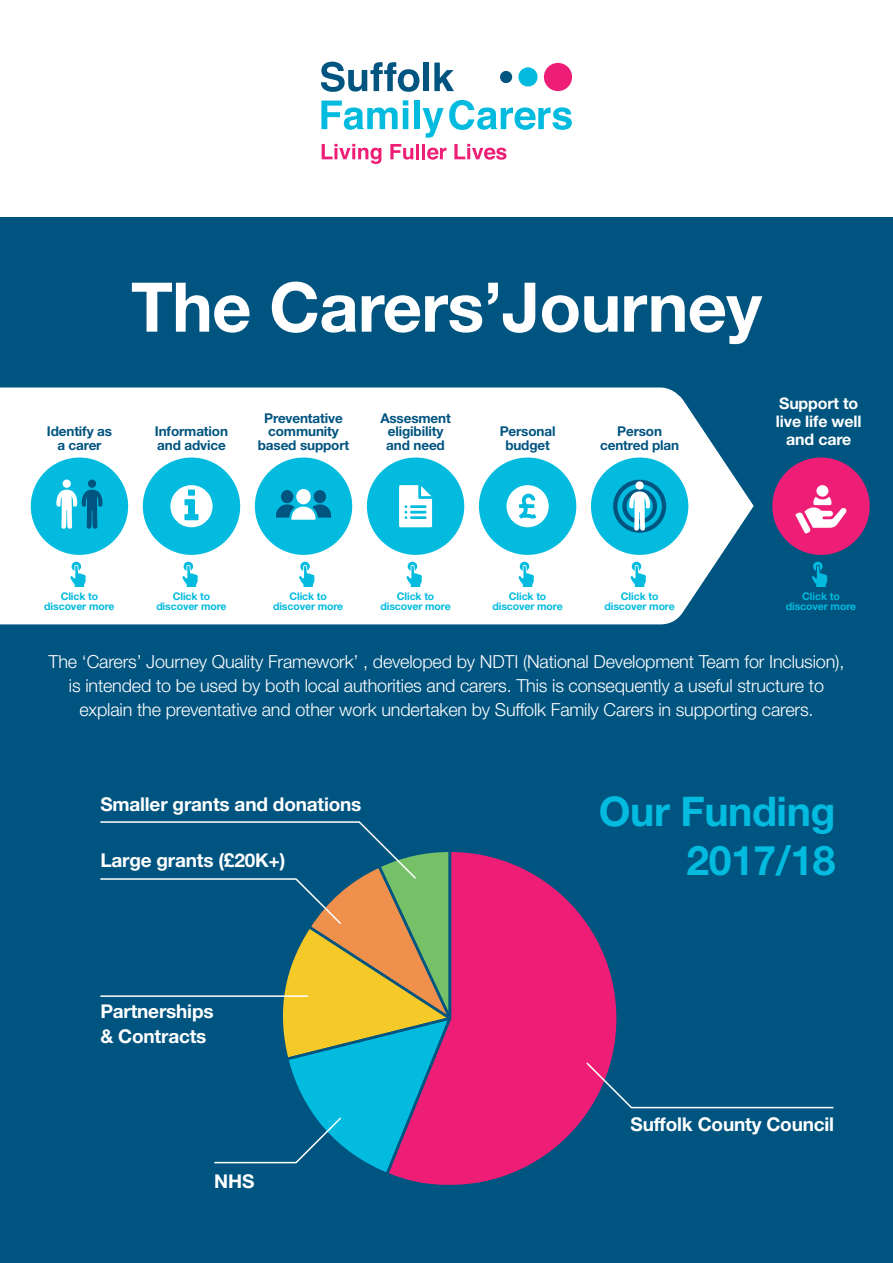
<style>
.page{position:relative;width:893px;height:1263px;background:#fff}
.page>*{position:absolute;margin:0;border:0;box-sizing:border-box;transform-origin:0 0}
.t1{font:700 68.55px "Helvetica Neue LT Std";letter-spacing:-.01em;color:#fff}
.t2{font:700 40.95px/49.1px "Helvetica Neue LT Std";letter-spacing:-.01em;color:#02bbdf;text-align:right}
.t3{font:700 19.05px/25.8px "Helvetica Neue LT Std";letter-spacing:-.01em;color:#fff}
.t4{font:300 18px/24px "Helvetica Neue LT Std";letter-spacing:-.01em;color:#fff;text-align:center}
.t5{font:700 15.9px/18px "Helvetica Neue LT Std";letter-spacing:-.01em;color:#fff;text-align:center}
.t6{font:700 13.5px/13.5px "Helvetica Neue LT Std";letter-spacing:-.01em;color:#005480;text-align:center}
.t7{font:700 10.5px/10.5px "Helvetica Neue LT Std";letter-spacing:-.01em;color:#02bbdf;text-align:center}
</style>
<div class="page">
<div style="left:0;top:218px;width:893px;height:1045px;background:#005480"></div>
<svg style="left:321px;top:62px;width:98px;height:30px"></svg>
<div style="left:423px;top:62px;width:6px;height:29px;background:#005480"></div>
<svg style="left:434px;top:63px;width:20px;height:28px"></svg>
<svg style="left:321px;top:100px;width:87px;height:30px"></svg>
<div style="left:414px;top:101px;width:5px;height:28px;background:#02bbdf"></div>
<svg style="left:423px;top:100px;width:149px;height:38px"></svg>
<div style="left:500px;top:71px;width:12px;height:12px;background:#005480;border-radius:50%"></div>
<div style="left:518px;top:67px;width:20px;height:20px;background:#02bbdf;border-radius:50%"></div>
<div style="left:544px;top:63px;width:28px;height:28px;background:#ee1e76;border-radius:50%"></div>
<svg style="left:322px;top:144px;width:59px;height:20px"></svg>
<svg style="left:390px;top:144px;width:23px;height:16px"></svg>
<hr style="left:416px;top:144px;width:3px;height:15px;background:#ee1e76">
<hr style="left:422px;top:144px;width:3px;height:15px;background:#ee1e76">
<svg style="left:427px;top:148px;width:19px;height:12px"></svg>
<svg style="left:454px;top:144px;width:52px;height:16px"></svg>
<svg style="left:0;top:387px;width:754px;height:237px;background:#ebf1f5"></svg>
<div style="left:31px;top:457px;width:97px;height:98px;background:#02bbdf;border-radius:50%"></div>
<div style="left:143px;top:457px;width:97px;height:98px;background:#02bbdf;border-radius:50%"></div>
<div style="left:255px;top:457px;width:97px;height:98px;background:#02bbdf;border-radius:50%"></div>
<div style="left:367px;top:457px;width:97px;height:98px;background:#02bbdf;border-radius:50%"></div>
<div style="left:479px;top:457px;width:97px;height:98px;background:#02bbdf;border-radius:50%"></div>
<div style="left:591px;top:457px;width:97px;height:98px;background:#02bbdf;border-radius:50%"></div>
<div style="left:772px;top:457px;width:98px;height:98px;background:#ee1e76;border-radius:50%"></div>
<div style="left:63px;top:479px;width:8px;height:9px;background:#fff;border-radius:50%"></div>
<div style="left:88px;top:479px;width:8px;height:9px;background:#005480;border-radius:50%"></div>
<svg style="left:56px;top:490px;width:47px;height:39px"></svg>
<svg style="left:170px;top:485px;width:43px;height:42px"></svg>
<svg style="left:399px;top:485px;width:33px;height:42px"></svg>
<svg style="left:506px;top:485px;width:43px;height:42px"></svg>
<div style="left:816px;top:485px;width:12px;height:12px;background:#fff;border-radius:50%"></div>
<svg style="left:795px;top:497px;width:52px;height:37px"></svg>
<svg style="left:276px;top:490px;width:55px;height:30px"></svg>
<div style="left:613px;top:480px;width:53px;height:53px;border:4px solid #005480;border-radius:50%"></div>
<div style="left:622px;top:489px;width:35px;height:35px;border:4px solid #005480;border-radius:50%"></div>
<div style="left:635px;top:481px;width:9px;height:9px;background:#fff;border-radius:50%"></div>
<svg style="left:629px;top:491px;width:22px;height:40px"></svg>
<svg style="left:70px;top:562px;width:16px;height:25px"></svg>
<svg style="left:182px;top:562px;width:16px;height:25px"></svg>
<svg style="left:299px;top:562px;width:15px;height:25px"></svg>
<svg style="left:406px;top:562px;width:16px;height:25px"></svg>
<svg style="left:518px;top:562px;width:16px;height:25px"></svg>
<svg style="left:630px;top:562px;width:16px;height:25px"></svg>
<svg style="left:399px;top:852px;width:218px;height:333px"></svg>
<svg style="left:585px;top:1061px;width:249px;height:48px"></svg>
<svg style="left:100px;top:821px;width:354px;height:356px"></svg>
<svg style="left:812px;top:562px;width:15px;height:25px"></svg>
<p class="t1" style="left:131px;top:265px;width:632px">The Carers’Journey</p>
<p class="t6" style="left:47px;top:424px;width:67px">Identify as a carer</p>
<p class="t6" style="left:155px;top:424px;width:75px;text-align:left">Information and advice</p>
<p class="t6" style="left:258px;top:411px;width:93px">Preventative community based support</p>
<p class="t6" style="left:380px;top:411px;width:72px">Assesment eligibility and need</p>
<p class="t6" style="left:500px;top:424px;width:57px">Personal budget</p>
<p class="t6" style="left:600px;top:424px;width:81px">Person centred plan</p>
<p class="t5" style="left:776px;top:394px;width:87px">Support to live life well and care</p>
<p class="t7" style="left:44px;top:590px;width:72px">Click to discover more</p>
<p class="t7" style="left:156px;top:590px;width:72px">Click to discover more</p>
<p class="t7" style="left:273px;top:590px;width:72px">Click to discover more</p>
<p class="t7" style="left:380px;top:590px;width:72px">Click to discover more</p>
<p class="t7" style="left:492px;top:590px;width:72px">Click to discover more</p>
<p class="t7" style="left:604px;top:590px;width:72px">Click to discover more</p>
<p class="t7" style="left:786px;top:590px;width:72px">Click to discover more</p>
<p class="t4" style="left:49px;top:649px;width:797px">The ‘Carers’ Journey Quality Framework’ , developed by NDTI (National Development Team for Inclusion), is intended to be used by both local authorities and carers. This is consequently a useful structure to explain the preventative and other work undertaken by Suffolk Family Carers in supporting carers.</p>
<p class="t3" style="left:100px;top:790px;width:263px">Smaller grants and donations</p>
<p class="t3" style="left:100px;top:847px;width:187px">Large grants (£20K+)</p>
<p class="t3" style="left:100px;top:997px;width:115px">Partnerships &amp; Contracts</p>
<p class="t3" style="left:214px;top:1167px;width:42px">NHS</p>
<p class="t2" style="left:599px;top:786px;width:238px">Our Funding<br>2017/18</p>
<p class="t3" style="left:631px;top:1110px;width:205px">Suffolk County Council</p>
</div>
